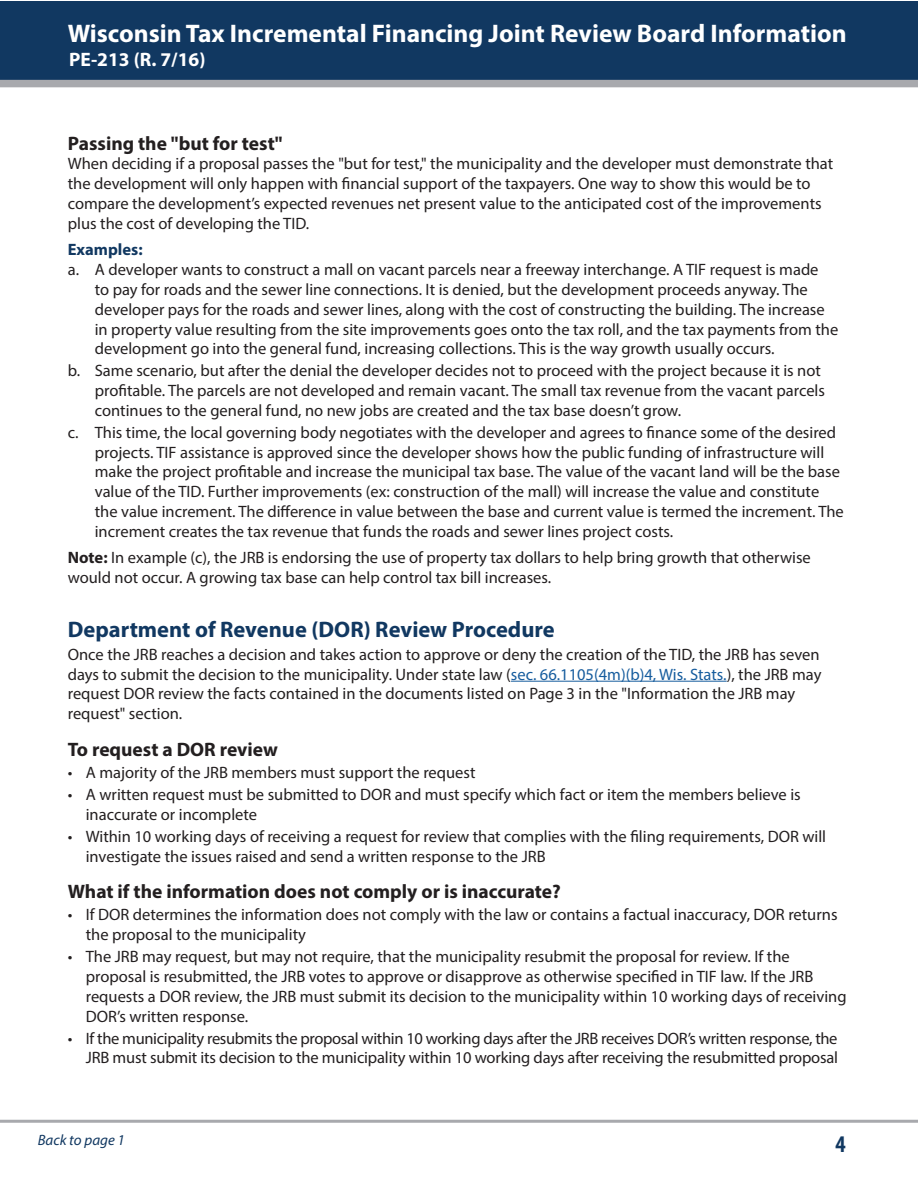
<style>
.page{position:relative;width:918px;height:1188px;background:#fff}
.page>*{position:absolute;margin:0;border:0;box-sizing:border-box;transform-origin:0 0}
.t1{font:700 25.5px "Myriad Pro";color:#fff}
.t2{font:700 condensed 24px "Myriad Pro";color:#113861}
.t3{font:700 22.5px "Myriad Pro";color:#113861}
._2nd_head_no_indent{font:700 19.5px "Myriad Pro";color:#231f20}
.t4{font:700 19.5px "Myriad Pro";color:#fff}
.Bullets_-_numbers{font:16.5px/19.8px "Myriad Pro";color:#231f20}
.Bullets_-_1st{font:16.5px/19.8px "Myriad Pro";color:#231f20}
.t5{font:700 16.5px "Myriad Pro";color:#113861}
.t6{font:italic 15px "Myriad Pro";color:#113861}
.s1{font-weight:700}
.s2{color:#175d9e}
</style>
<div class="page">
<div style="left:1px;top:1px;width:917px;height:86px;background:#113861"></div>
<div style="left:0;top:80px;width:918px;height:7px;background:#a8a9ad"></div>
<hr style="left:0;top:1120px;width:918px;height:3px;background:#a8a9ad">
<hr style="left:511px;top:681px;width:216px;height:1px;background:#175d9e">
<h1 class="t1" style="left:68px;top:17px;width:780px">Wisconsin Tax Incremental Financing Joint Review Board Information</h1>
<p class="t4" style="left:69px;top:47px;width:138px">PE-213 (R. 7/16)</p>
<p class="_2nd_head_no_indent" style="left:68px;top:130px;width:216px">Passing the "but for test"</p>
<p class="Bullets_-_numbers" style="left:68px;top:154px;width:767px">When deciding if a proposal passes the "but for test," the municipality and the developer must demonstrate that the development will only happen with financial support of the taxpayers. One way to show this would be to compare the development’s expected revenues net present value to the anticipated cost of the improvements plus the cost of developing the TID.</p>
<p class="t5" style="left:68px;top:239px;width:76px">Examples:</p>
<p class="Bullets_-_numbers" style="left:95px;top:259px;width:745px;text-indent:-27px">a. A developer wants to construct a mall on vacant parcels near a freeway interchange. A TIF request is made<br>to pay for roads and the sewer line connections. It is denied, but the development proceeds anyway. The developer pays for the roads and sewer lines, along with the cost of constructing the building. The increase in property value resulting from the site improvements goes onto the tax roll, and the tax payments from the development go into the general fund, increasing collections. This is the way growth usually occurs.</p>
<p class="Bullets_-_numbers" style="left:95px;top:361px;width:732px;text-indent:-27px">b. Same scenario, but after the denial the developer decides not to proceed with the project because it is not profitable. The parcels are not developed and remain vacant. The small tax revenue from the vacant parcels continues to the general fund, no new jobs are created and the tax base doesn’t grow.</p>
<p class="Bullets_-_numbers" style="left:95px;top:422px;width:751px;text-indent:-27px">c. This time, the local governing body negotiates with the developer and agrees to finance some of the desired projects. TIF assistance is approved since the developer shows how the public funding of infrastructure will make the project profitable and increase the municipal tax base. The value of the vacant land will be the base value of the TID. Further improvements (ex: construction of the mall) will increase the value and constitute the value increment. The difference in value between the base and current value is termed the increment. The increment creates the tax revenue that funds the roads and sewer lines project costs.</p>
<p class="Bullets_-_numbers" style="left:68px;top:548px;width:745px"><span class="s1">Note:</span> In example (c), the JRB is endorsing the use of property tax dollars to help bring growth that otherwise would not occur. A growing tax base can help control tax bill increases.</p>
<p class="t3" style="left:68px;top:615px;width:488px">Department of Revenue (DOR) Review Procedure</p>
<p class="Bullets_-_numbers" style="left:68px;top:644px;width:755px">Once the JRB reaches a decision and takes action to approve or deny the creation of the TID, the JRB has seven days to submit the decision to the municipality. Under state law (<span class="s2">sec. 66.1105(4m)(b)4, Wis. Stats.</span>), the JRB may request DOR review the facts contained in the documents listed on Page 3 in the "Information the JRB may request" section.</p>
<p class="_2nd_head_no_indent" style="left:68px;top:737px;width:212px">To request a DOR review</p>
<p class="Bullets_-_1st" style="left:68px;top:762px;width:409px">• A majority of the JRB members must support the request</p>
<p class="Bullets_-_1st" style="left:86px;top:784px;width:717px;text-indent:-18px">• A written request must be submitted to DOR and must specify which fact or item the members believe is inaccurate or incomplete</p>
<p class="Bullets_-_1st" style="left:86px;top:826px;width:742px;text-indent:-18px">• Within 10 working days of receiving a request for review that complies with the filing requirements, DOR will investigate the issues raised and send a written response to the JRB</p>
<p class="_2nd_head_no_indent" style="left:68px;top:879px;width:495px">What if the information does not comply or is inaccurate?</p>
<p class="Bullets_-_1st" style="left:86px;top:905px;width:753px;text-indent:-18px">• If DOR determines the information does not comply with the law or contains a factual inaccuracy, DOR returns the proposal to the municipality</p>
<p class="Bullets_-_1st" style="left:86px;top:946px;width:762px;text-indent:-18px">• The JRB may request, but may not require, that the municipality resubmit the proposal for review. If the proposal is resubmitted, the JRB votes to approve or disapprove as otherwise specified in TIF law. If the JRB requests a DOR review, the JRB must submit its decision to the municipality within 10 working days of receiving DOR’s written response.</p>
<p class="Bullets_-_1st" style="left:68px;top:1028px;width:772px;text-align:right">• If the municipality resubmits the proposal within 10 working days after the JRB receives DOR’s written response, the<br>JRB must submit its decision to the municipality within 10 working days after receiving the resubmitted proposal</p>
<p class="t6" style="left:38px;top:1131px;width:89px">Back to page 1</p>
<h2 class="t2" style="left:836px;top:1129px;width:12px">4</h2>
</div>
